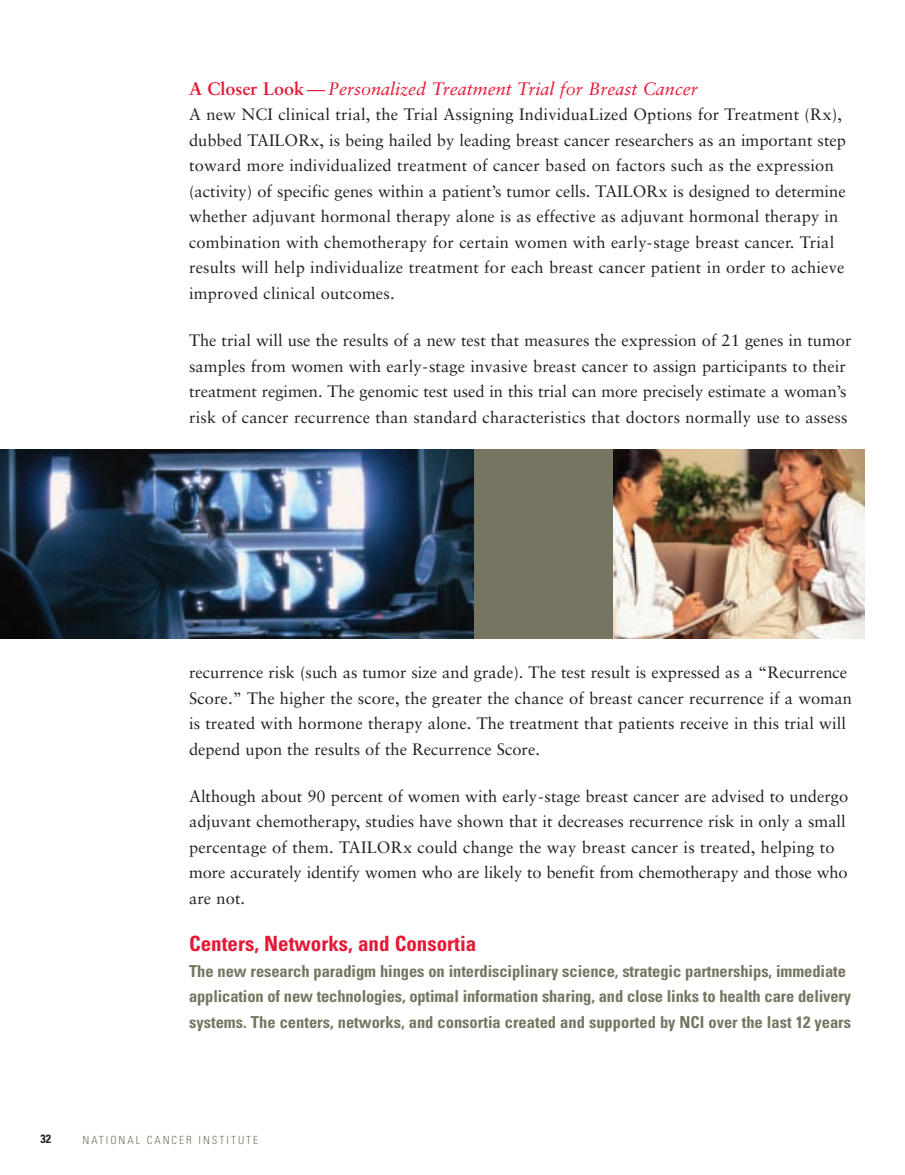
<style>
.page{position:relative;width:905px;height:1175px;background:#fff}
.page>*{position:absolute;margin:0;border:0;box-sizing:border-box;transform-origin:0 0}
.t1{font:700 condensed 21px "Univers";color:#e51836}
.t2{font:italic 18px "Sabon";color:#e51836}
.t3{font:16.5px/25.5px "Sabon";letter-spacing:.005em;color:#231f20}
.t4{font:700 condensed 16.5px/25.5px "Univers";letter-spacing:-.005em;color:#767561}
.t5{font:700 condensed 12px "Univers";color:#231f20}
.t6{font:300 condensed 11.25px "Univers";letter-spacing:.175em;color:#767561}
.s1{font-weight:700;font-style:normal}
</style>
<div class="page">
<img style="left:0;top:449px;width:474px;height:189px">
<img style="left:613px;top:449px;width:251px;height:189px">
<div style="left:474px;top:449px;width:139px;height:189px;background:#767561"></div>
<p class="t2" style="left:189px;top:81px;width:510px"><span class="s1">A Closer Look</span> — Personalized Treatment Trial for Breast Cancer</p>
<p class="t3" style="left:189px;top:103px;width:658px">A new NCI clinical trial, the Trial Assigning IndividuaLized Options for Treatment (Rx), dubbed TAILORx, is being hailed by leading breast cancer researchers as an important step toward more individualized treatment of cancer based on factors such as the expression (activity) of specific genes within a patient’s tumor cells. TAILORx is designed to determine whether adjuvant hormonal therapy alone is as effective as adjuvant hormonal therapy in combination with chemotherapy for certain women with early-stage breast cancer. Trial results will help individualize treatment for each breast cancer patient in order to achieve improved clinical outcomes.</p>
<p class="t3" style="left:189px;top:329px;width:663px">The trial will use the results of a new test that measures the expression of 21 genes in tumor samples from women with early-stage invasive breast cancer to assign participants to their treatment regimen. The genomic test used in this trial can more precisely estimate a woman’s risk of cancer recurrence than standard characteristics that doctors normally use to assess</p>
<p class="t3" style="left:189px;top:661px;width:664px">recurrence risk (such as tumor size and grade). The test result is expressed as a “Recurrence Score.” The higher the score, the greater the chance of breast cancer recurrence if a woman is treated with hormone therapy alone. The treatment that patients receive in this trial will depend upon the results of the Recurrence Score.</p>
<p class="t3" style="left:189px;top:784px;width:660px">Although about 90 percent of women with early-stage breast cancer are advised to undergo adjuvant chemotherapy, studies have shown that it decreases recurrence risk in only a small percentage of them. TAILORx could change the way breast cancer is treated, helping to more accurately identify women who are likely to benefit from chemotherapy and those who are not.</p>
<p class="t1" style="left:189px;top:936px;width:289px">Centers, Networks, and Consortia</p>
<p class="t4" style="left:189px;top:959px;width:663px">The new research paradigm hinges on interdisciplinary science, strategic partnerships, immediate application of new technologies, optimal information sharing, and close links to health care delivery systems. The centers, networks, and consortia created and supported by NCI over the last 12 years</p>
<p class="t5" style="left:40px;top:1134px;width:12px">32</p>
<p class="t6" style="left:82px;top:1135px;width:177px">NATIONAL CANCER INSTITUTE</p>
</div>
